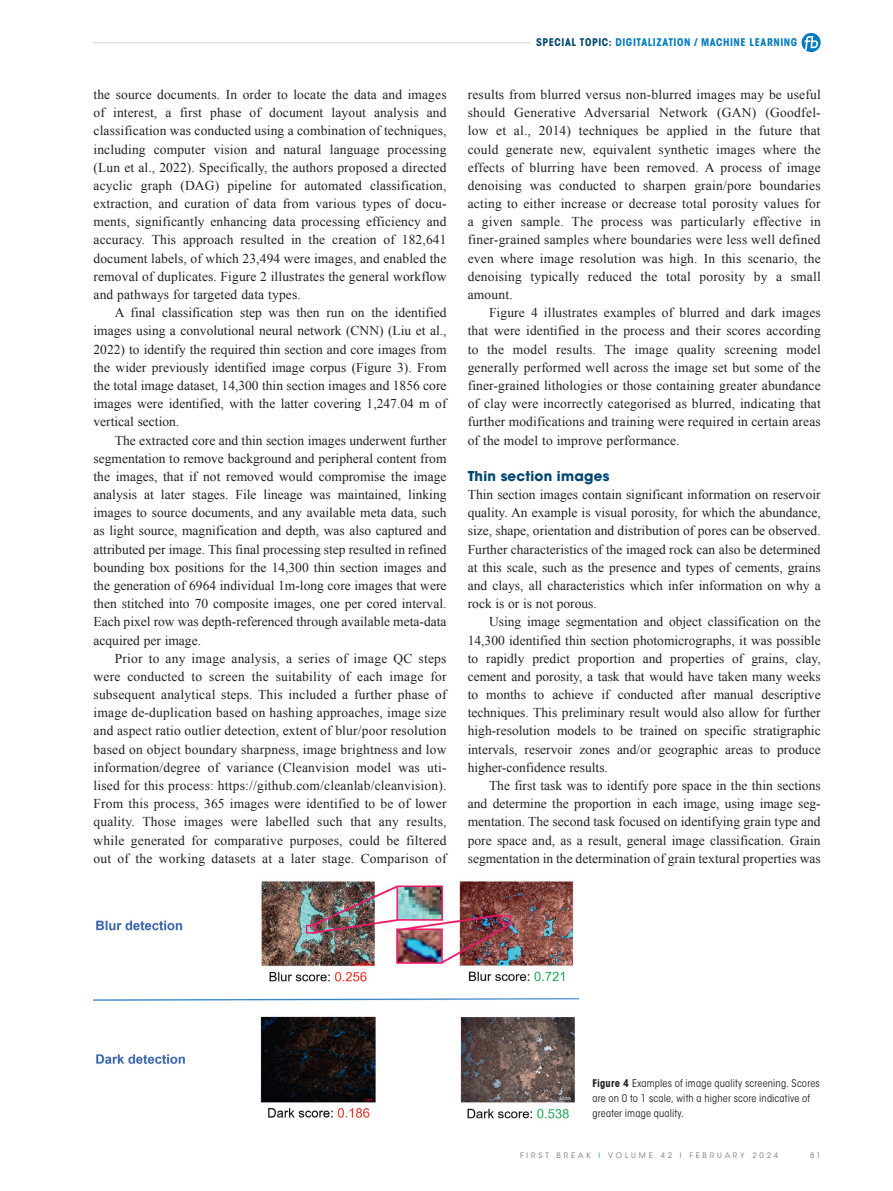
<style>
.page{position:relative;width:893px;height:1191px;background:#fff}
.page>*{position:absolute;margin:0;border:0;box-sizing:border-box;transform-origin:0 0}
._00-FB_BODY_indent{font:13.5px/18.1px "Times New Roman";color:#231f20;text-align:justify}
._00-FB_BODY{font:13.5px/18.1px "Times New Roman";color:#231f20;text-align:justify}
._02-HEADER_2{font:700 13.5px "ITC Avant Garde Std";letter-spacing:.02em;color:#004670}
._06-CAPTION_black{font:condensed 10.5px/15px "ITC Avant Garde Std";letter-spacing:.015em;color:#231f20}
.t1{font:700 condensed 10.5px "ITC Avant Garde Std";letter-spacing:.055em;color:#007ac2}
.t2{font:7.5px "ITC Avant Garde Std";letter-spacing:.385em;color:#787a7d}
.s1{color:#004670}
.s2{font-weight:700}
.s3{color:#1c8acb}
</style>
<div class="page">
<hr style="left:94px;top:42px;width:436px;height:1px;background:#d1d2d4">
<svg style="left:801px;top:33px;width:20px;height:19px"></svg>
<img style="left:94px;top:881px;width:484px;height:238px">
<p class="_00-FB_BODY" style="left:94px;top:85px;width:355px">the source documents. In order to locate the data and images of interest, a first phase of document layout analysis and classification was conducted using a combination of techniques, including computer vision and natural language processing (Lun et al., 2022). Specifically, the authors proposed a directed acyclic graph (DAG) pipeline for automated classification, extraction, and curation of data from various types of docu&shy;ments, significantly enhancing data processing efficiency and accuracy. This approach resulted in the creation of 182,641 document labels, of which 23,494 were images, and enabled the removal of duplicates. Figure 2 illustrates the general workflow and pathways for targeted data types.</p>
<p class="_00-FB_BODY_indent" style="left:94px;top:303px;width:354px;text-indent:21px">A final classification step was then run on the identified images using a convolutional neural network (CNN) (Liu et al., 2022) to identify the required thin section and core images from the wider previously identified image corpus (Figure 3). From the total image dataset, 14,300 thin section images and 1856 core images were identified, with the latter covering 1,247.04 m of vertical section.</p>
<p class="_00-FB_BODY_indent" style="left:94px;top:431px;width:354px;text-indent:21px">The extracted core and thin section images underwent further segmentation to remove background and peripheral content from the images, that if not removed would compromise the image analysis at later stages. File lineage was maintained, linking images to source documents, and any available meta data, such as light source, magnification and depth, was also captured and attributed per image. This final processing step resulted in refined bounding box positions for the 14,300 thin section images and the generation of 6964 individual 1m-long core images that were then stitched into 70 composite images, one per cored interval.<br>Each pixel row was depth-referenced through available meta-data acquired per image.</p>
<p class="_00-FB_BODY_indent" style="left:94px;top:649px;width:355px;text-indent:21px">Prior to any image analysis, a series of image QC steps were conducted to screen the suitability of each image for subsequent analytical steps. This included a further phase of image de-duplication based on hashing approaches, image size and aspect ratio outlier detection, extent of blur/poor resolution based on object boundary sharpness, image brightness and low information/degree of variance (Cleanvision model was uti&shy;lised for this process: https://github.com/cleanlab/cleanvision).<br>From this process, 365 images were identified to be of lower quality. Those images were labelled such that any results, while generated for comparative purposes, could be filtered out of the working datasets at a later stage. Comparison of</p>
<p class="t1" style="left:536px;top:36px;width:263px"><span class="s1">SPECIAL TOPIC:</span> DIGITALIZATION / MACHINE LEARNING</p>
<p class="_00-FB_BODY_indent" style="left:468px;top:85px;width:354px">results from blurred versus non-blurred images may be useful should Generative Adversarial Network (GAN) (Goodfel&shy;low et al., 2014) techniques be applied in the future that could generate new, equivalent synthetic images where the effects of blurring have been removed. A process of image denoising was conducted to sharpen grain/pore boundaries acting to either increase or decrease total porosity values for a given sample. The process was particularly effective in finer-grained samples where boundaries were less well defined even where image resolution was high. In this scenario, the denoising typically reduced the total porosity by a small amount.</p>
<p class="_00-FB_BODY_indent" style="left:468px;top:303px;width:355px;text-indent:21px">Figure 4 illustrates examples of blurred and dark images that were identified in the process and their scores according to the model results. The image quality screening model generally performed well across the image set but some of the finer-grained lithologies or those containing greater abundance of clay were incorrectly categorised as blurred, indicating that further modifications and training were required in certain areas of the model to improve performance.</p>
<p class="_02-HEADER_2" style="left:468px;top:467px;width:143px">Thin section images</p>
<p class="_00-FB_BODY" style="left:468px;top:485px;width:354px">Thin section images contain significant information on reservoir quality. An example is visual porosity, for which the abundance, size, shape, orientation and distribution of pores can be observed.<br>Further characteristics of the imaged rock can also be determined at this scale, such as the presence and types of cements, grains and clays, all characteristics which infer information on why a rock is or is not porous.</p>
<p class="_00-FB_BODY_indent" style="left:468px;top:612px;width:354px;text-indent:21px">Using image segmentation and object classification on the 14,300 identified thin section photomicrographs, it was possible to rapidly predict proportion and properties of grains, clay, cement and porosity, a task that would have taken many weeks to months to achieve if conducted after manual descriptive techniques. This preliminary result would also allow for further high-resolution models to be trained on specific stratigraphic intervals, reservoir zones and/or geographic areas to produce higher-confidence results.</p>
<p class="_00-FB_BODY_indent" style="left:468px;top:776px;width:354px;text-indent:21px">The first task was to identify pore space in the thin sections and determine the proportion in each image, using image seg&shy;mentation. The second task focused on identifying grain type and pore space and, as a result, general image classification. Grain segmentation in the determination of grain textural properties was</p>
<p class="_06-CAPTION_black" style="left:592px;top:1076px;width:229px"><span class="s2">Figure 4</span> Examples of image quality screening. Scores are on 0 to 1 scale, with a higher score indicative of greater image quality.</p>
<p class="t2" style="left:520px;top:1151px;width:260px">FIRST BREAK <span class="s3">I</span> VOLUME 42 I FEBRUARY 2024</p>
<p class="t2" style="left:810px;top:1151px;width:12px">8 1</p>
</div>
